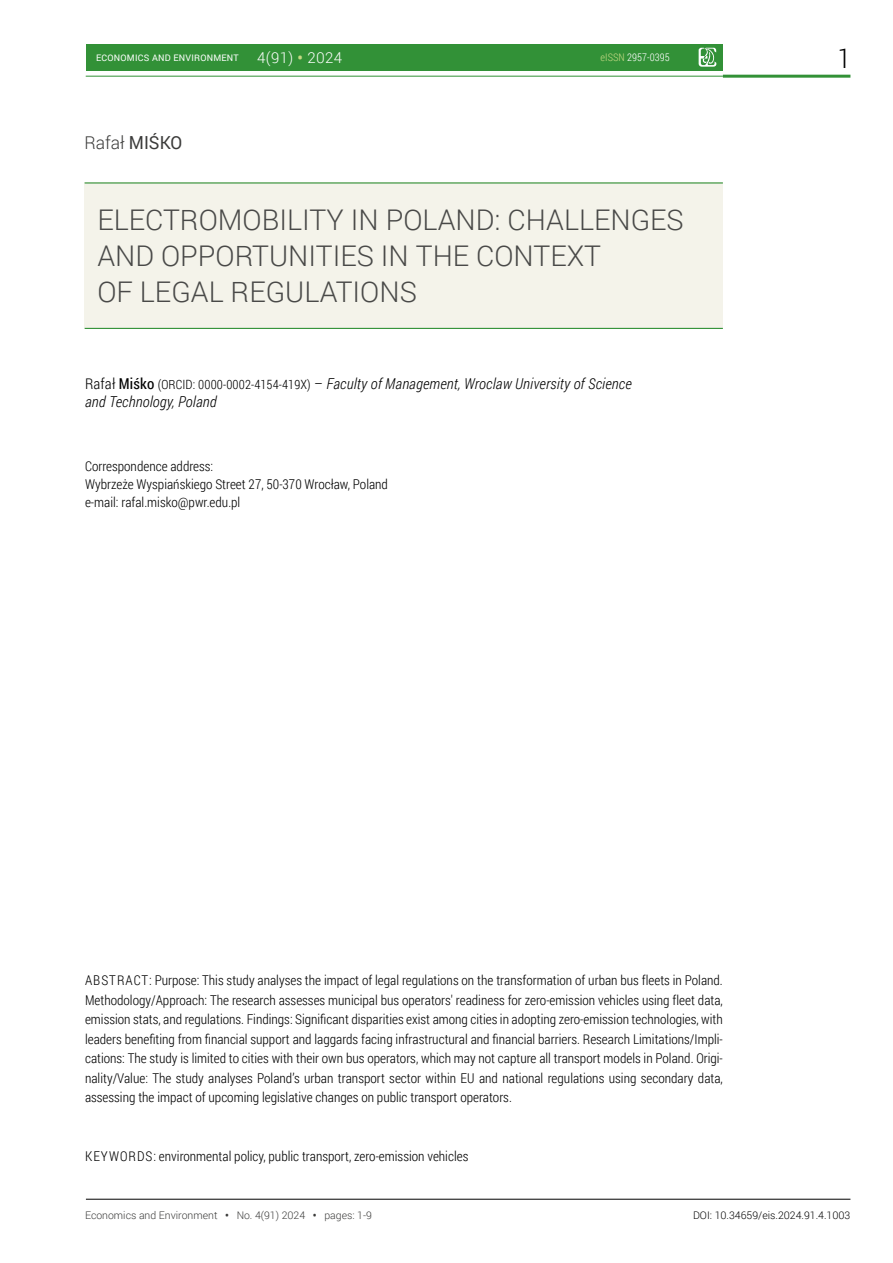
<style>
.page{position:relative;width:893px;height:1263px;background:#fff}
.page>*{position:absolute;margin:0;border:0;box-sizing:border-box;transform-origin:0 0}
.t1{font:300 28.5px/36px "Roboto";color:#494948}
.t2{font:300 27px "Roboto Condensed";color:#000}
.t3{font:300 18px "Roboto";color:#3b3b3a;scale:.96 1}
.t4{font:italic 300 15px/18px "Roboto Condensed";letter-spacing:.01em;color:#000}
.t5{font:300 13.5px/19.5px "Roboto Condensed";color:#000}
.t6{font:300 10.5px "Roboto";color:#3b3b3a}
.t7{font:300 10.5px "Roboto";color:#000}
.t8{font:300 10.5px "Roboto Condensed";letter-spacing:.005em;color:#fff}
.t9{font:9px "Roboto";letter-spacing:.025em;color:#fff}
.s1{font-weight:300;font-size:15px}
.s2{font-weight:700;font-size:15px;color:#c4d983}
.s3{color:#c4d983}
.s4{font-weight:400}
.s5{font-style:normal}
.s6{font-weight:400;font-style:normal}
.s7{font-style:normal;font-size:12.75px}
.s8{font-weight:700}
</style>
<div class="page">
<div style="left:86px;top:44px;width:637px;height:26px;background:#329137"></div>
<svg style="left:699px;top:48px;width:17px;height:19px"></svg>
<hr style="left:86px;top:76px;width:637px;height:1px;background:#329137">
<hr style="left:723px;top:75px;width:127px;height:3px;background:#329137">
<hr style="left:86px;top:1199px;width:764px;height:1px;background:#000">
<div style="left:85px;top:183px;width:638px;height:145px;background:#f4f3ea"></div>
<hr style="left:85px;top:182px;width:638px;height:2px;background:#329137">
<hr style="left:85px;top:328px;width:638px;height:1px;background:#329137">
<p class="t9" style="left:96px;top:51px;width:248px">ECONOMICS AND ENVIRONMENT <span class="s1">4(91)</span> <span class="s2">•</span> <span class="s1">2024</span></p>
<h2 class="t2" style="left:838px;top:40px;width:14px">1</h2>
<p class="t8" style="left:601px;top:50px;width:71px"><span class="s3">eISSN</span> 2957-0395</p>
<h3 class="t3" style="left:85px;top:130px;width:103px">Rafał <span class="s4">MIŚKO</span></h3>
<h1 class="t1" style="left:97px;top:201px;width:588px">ELECTROMOBILITY IN POLAND: CHALLENGES<br>AND OPPORTUNITIES IN THE CONTEXT<br>OF LEGAL REGULATIONS</h1>
<p class="t4" style="left:85px;top:374px;width:548px"><span class="s5">Rafał</span> <span class="s6">Miśko</span> <span class="s7">(ORCID: 0000-0002-4154-419X)</span> <span class="s5">–</span> Faculty of Management, Wroclaw University of Science and Technology, Poland</p>
<p class="t5" style="left:85px;top:457px;width:304px;line-height:18px">Correspondence address:<br>Wybrzeże Wyspiańskiego Street 27, 50-370 Wrocław, Poland e-mail: rafal.misko@pwr.edu.pl</p>
<p class="t5" style="left:85px;top:970px;width:639px;text-align:justify">ABSTRACT: Purpose: This study analyses the impact of legal regulations on the transformation of urban bus fleets in Poland.<br>Methodology/Approach: The research assesses municipal bus operators' readiness for zero-emission vehicles using fleet data, emission stats, and regulations. Findings: Significant disparities exist among cities in adopting zero-emission technologies, with leaders benefiting from financial support and laggards facing infrastructural and financial barriers. Research Limitations/Impli&shy;cations: The study is limited to cities with their own bus operators, which may not capture all transport models in Poland. Origi&shy;nality/Value: The study analyses Poland’s urban transport sector within EU and national regulations using secondary data, assessing the impact of upcoming legislative changes on public transport operators.</p>
<p class="t5" style="left:85px;top:1146px;width:385px">KEYWORDS: environmental policy, public transport, zero-emission vehicles</p>
<p class="t6" style="left:85px;top:1208px;width:288px">Economics and Environment <span class="s8">•</span> No. 4(91) 2024 <span class="s8">•</span> pages: 1-9</p>
<p class="t7" style="left:693px;top:1208px;width:159px">DOI: 10.34659/eis.2024.91.4.1003</p>
</div>
